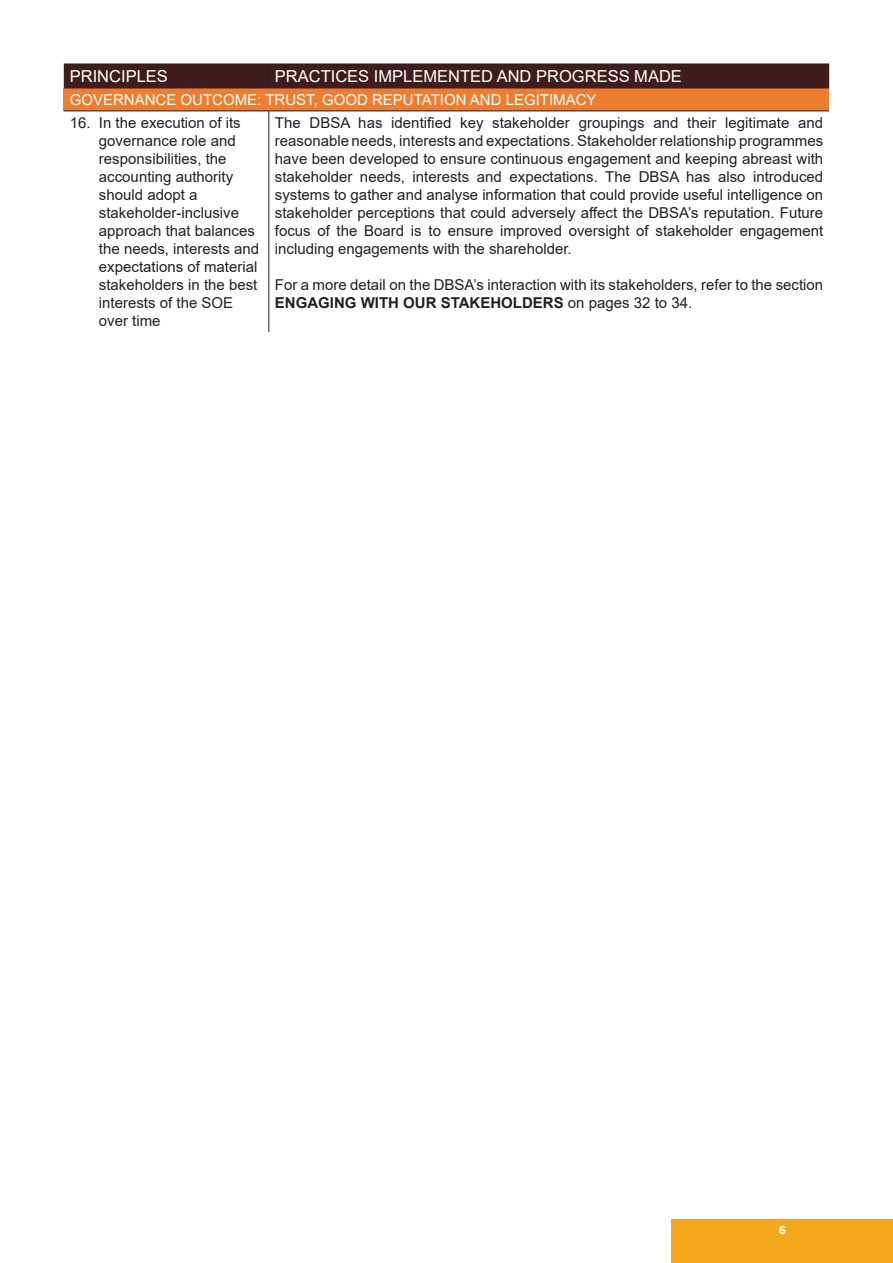
<style>
.page{position:relative;width:893px;height:1263px;background:#fff}
.page>*{position:absolute;margin:0;border:0;box-sizing:border-box;transform-origin:0 0}
.t1{font:16.5px "Arial";color:#fff}
.t2{font:15px/18px "Arial";color:#231f20}
.t3{font:15px "Arial";color:#fff}
.t4{font:700 12px "Proxima Nova";color:#fff}
.s1{font-weight:700}
</style>
<div class="page">
<div style="left:64px;top:88px;width:765px;height:23px;background:#ee7d2f"></div>
<div style="left:64px;top:64px;width:765px;height:24px;background:#3f1d1e"></div>
<hr style="left:64px;top:111px;width:205px;height:1px;background:#231f20">
<hr style="left:269px;top:111px;width:560px;height:1px;background:#231f20">
<hr style="left:64px;top:88px;width:205px;height:1px;background:#3f1d1e">
<hr style="left:269px;top:88px;width:560px;height:1px;background:#3f1d1e">
<hr style="left:269px;top:111px;width:1px;height:221px;background:#231f20">
<div style="left:672px;top:1219px;width:221px;height:44px;background:#f5a81c"></div>
<p class="t1" style="left:70px;top:65px;width:100px">PRINCIPLES</p>
<p class="t1" style="left:275px;top:65px;width:409px">PRACTICES IMPLEMENTED AND PROGRESS MADE</p>
<p class="t3" style="left:70px;top:89px;width:528px">GOVERNANCE OUTCOME: TRUST, GOOD REPUTATION AND LEGITIMACY</p>
<p class="t2" style="left:99px;top:113px;width:162px;text-indent:-29px">16. In the execution of its governance role and responsibilities, the accounting authority should adopt a stakeholder-inclusive approach that balances the needs, interests and expectations of material stakeholders in the best interests of the SOE over time</p>
<p class="t2" style="left:275px;top:113px;width:550px;text-align:justify">The DBSA has identified key stakeholder groupings and their legitimate and reasonable needs, interests and expectations. Stakeholder relationship programmes have been developed to ensure continuous engagement and keeping abreast with stakeholder needs, interests and expectations. The DBSA has also introduced systems to gather and analyse information that could provide useful intelligence on stakeholder perceptions that could adversely affect the DBSA’s reputation. Future focus of the Board is to ensure improved oversight of stakeholder engagement including engagements with the shareholder.</p>
<p class="t2" style="left:275px;top:275px;width:550px">For a more detail on the DBSA’s interaction with its stakeholders, refer to the section<br><span class="s1">ENGAGING WITH OUR STAKEHOLDERS</span> on pages 32 to 34.</p>
<p class="t4" style="left:779px;top:1223px;width:9px">6</p>
</div>
